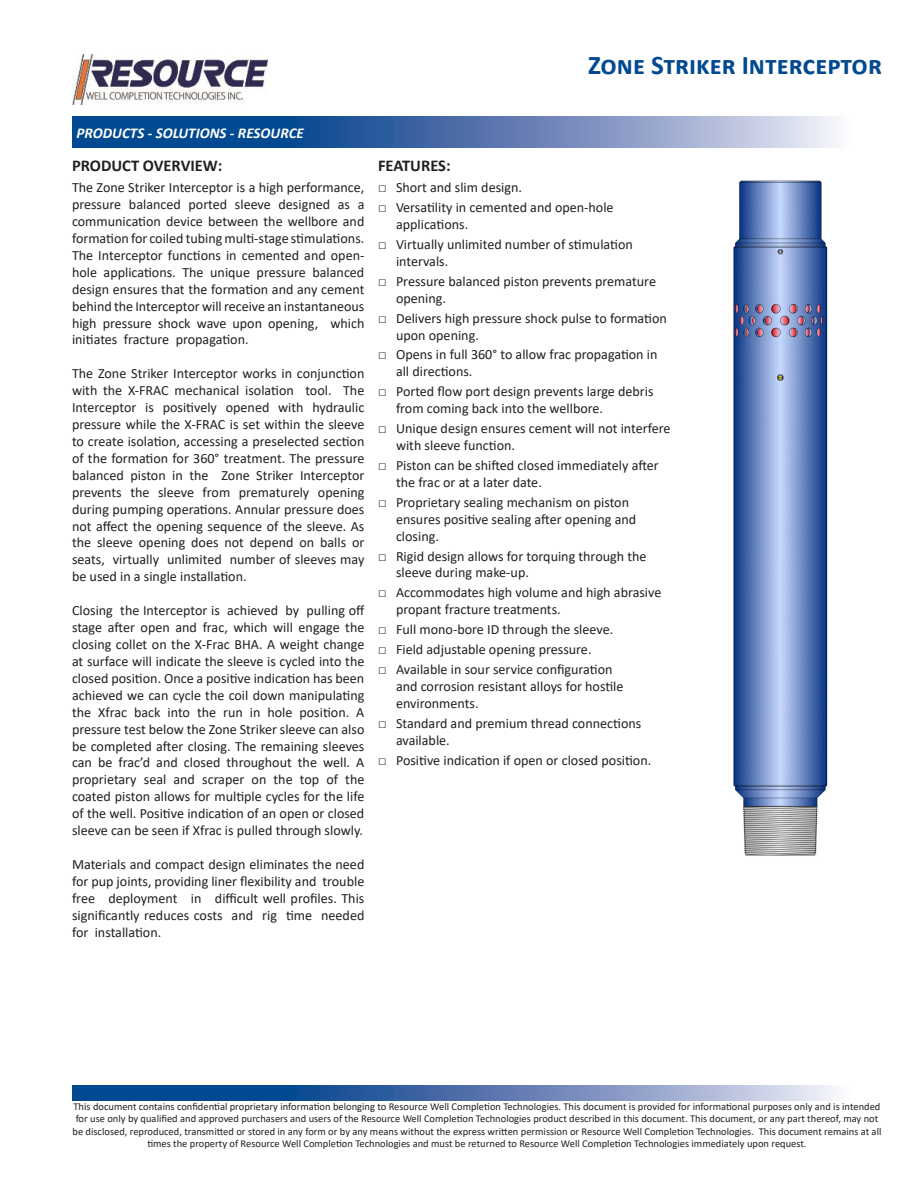
<style>
.page{position:relative;width:918px;height:1188px;background:#fff}
.page>*{position:absolute;margin:0;border:0;box-sizing:border-box;transform-origin:0 0}
.t1{font:700 27px "Calibri";color:#014990}
.t2{font:700 16.5px "Calibri";color:#231f20}
.t3{font:italic 700 15px "Calibri";color:#fff}
.t4{font:14.1px/17px "Calibri";color:#231f20}
.t5{font:10.5px/12.6px "Calibri";color:#231f20;text-align:center}
</style>
<div class="page">
<img style="left:72px;top:54px;width:196px;height:51px">
<svg style="left:72px;top:117px;width:763px;height:30px;background:#557bb0"></svg>
<svg style="left:72px;top:1086px;width:763px;height:15px;background:#557bb0"></svg>
<img style="left:733px;top:180px;width:95px;height:676px">
<h1 class="t1" style="left:588px;top:46px;width:295px">Zone Striker Interceptor</h1>
<p class="t3" style="left:76px;top:122px;width:229px">PRODUCTS - SOLUTIONS - RESOURCE</p>
<p class="t2" style="left:72px;top:154px;width:152px">PRODUCT OVERVIEW:</p>
<p class="t2" style="left:378px;top:154px;width:74px">FEATURES:</p>
<p class="t4" style="left:72px;top:179px;width:294px;text-align:justify">The Zone Striker Interceptor is a high performance, pressure balanced ported sleeve designed as a communication device between the wellbore and formation for coiled tubing multi-stage stimulations.<br>The Interceptor functions in cemented and open&shy;hole applications. The unique pressure balanced design ensures that the formation and any cement behind the Interceptor will receive an instantaneous high pressure shock wave upon opening, which initiates fracture propagation.</p>
<p class="t4" style="left:72px;top:365px;width:294px;text-align:justify">The Zone Striker Interceptor works in conjunction with the X-FRAC mechanical isolation tool. The Interceptor is positively opened with hydraulic pressure while the X-FRAC is set within the sleeve to create isolation, accessing a preselected section of the formation for 360° treatment. The pressure balanced piston in the Zone Striker Interceptor prevents the sleeve from prematurely opening during pumping operations. Annular pressure does not affect the opening sequence of the sleeve. As the sleeve opening does not depend on balls or seats, virtually unlimited number of sleeves may be used in a single installation.</p>
<p class="t4" style="left:72px;top:602px;width:294px">Closing the Interceptor is achieved by pulling off stage after open and frac, which will engage the closing collet on the X-Frac BHA. A weight change at surface will indicate the sleeve is cycled into the closed position. Once a positive indication has been achieved we can cycle the coil down manipulating the Xfrac back into the run in hole position. A pressure test below the Zone Striker sleeve can also be completed after closing. The remaining sleeves can be frac’d and closed throughout the well. A proprietary seal and scraper on the top of the coated piston allows for multiple cycles for the life of the well. Positive indication of an open or closed sleeve can be seen if Xfrac is pulled through slowly.</p>
<p class="t4" style="left:72px;top:855px;width:294px;text-align:justify">Materials and compact design eliminates the need for pup joints, providing liner flexibility and trouble free deployment in difficult well profiles. This significantly reduces costs and rig time needed for installation.</p>
<p class="t4" style="left:378px;top:179px;width:146px">□ Short and slim design.</p>
<p class="t4" style="left:396px;top:199px;width:219px;text-indent:-18px">□ Versatility in cemented and open-hole applications.</p>
<p class="t4" style="left:396px;top:235px;width:238px;text-indent:-18px">□ Virtually unlimited number of stimulation intervals.</p>
<p class="t4" style="left:396px;top:272px;width:262px;text-indent:-18px">□ Pressure balanced piston prevents premature opening.</p>
<p class="t4" style="left:396px;top:309px;width:272px;text-indent:-18px">□ Delivers high pressure shock pulse to formation upon opening.</p>
<p class="t4" style="left:396px;top:346px;width:263px;text-indent:-18px">□ Opens in full 360° to allow frac propagation in all directions.</p>
<p class="t4" style="left:396px;top:383px;width:259px;text-indent:-18px">□ Ported flow port design prevents large debris from coming back into the wellbore.</p>
<p class="t4" style="left:396px;top:420px;width:276px;text-indent:-18px">□ Unique design ensures cement will not interfere with sleeve function.</p>
<p class="t4" style="left:396px;top:456px;width:264px;text-indent:-18px">□ Piston can be shifted closed immediately after the frac or at a later date.</p>
<p class="t4" style="left:396px;top:493px;width:242px;text-indent:-18px">□ Proprietary sealing mechanism on piston ensures positive sealing after opening and closing.</p>
<p class="t4" style="left:396px;top:547px;width:252px;text-indent:-18px">□ Rigid design allows for torquing through the sleeve during make-up.</p>
<p class="t4" style="left:396px;top:584px;width:267px;text-indent:-18px">□ Accommodates high volume and high abrasive propant fracture treatments.</p>
<p class="t4" style="left:378px;top:621px;width:237px">□ Full mono-bore ID through the sleeve.</p>
<p class="t4" style="left:378px;top:641px;width:215px">□ Field adjustable opening pressure.</p>
<p class="t4" style="left:396px;top:661px;width:229px;text-indent:-18px">□ Available in sour service configuration and corrosion resistant alloys for hostile environments.</p>
<p class="t4" style="left:396px;top:714px;width:247px;text-indent:-18px">□ Standard and premium thread connections available.</p>
<p class="t4" style="left:378px;top:751px;width:275px">□ Positive indication if open or closed position.</p>
<p class="t5" style="left:72px;top:1100px;width:810px">This document contains confidential proprietary information belonging to Resource Well Completion Technologies. This document is provided for informational purposes only and is intended for use only by qualified and approved purchasers and users of the Resource Well Completion Technologies product described in this document. This document, or any part thereof, may not be disclosed, reproduced, transmitted or stored in any form or by any means without the express written permission or Resource Well Completion Technologies. This document remains at all times the property of Resource Well Completion Technologies and must be returned to Resource Well Completion Technologies immediately upon request.</p>
</div>
